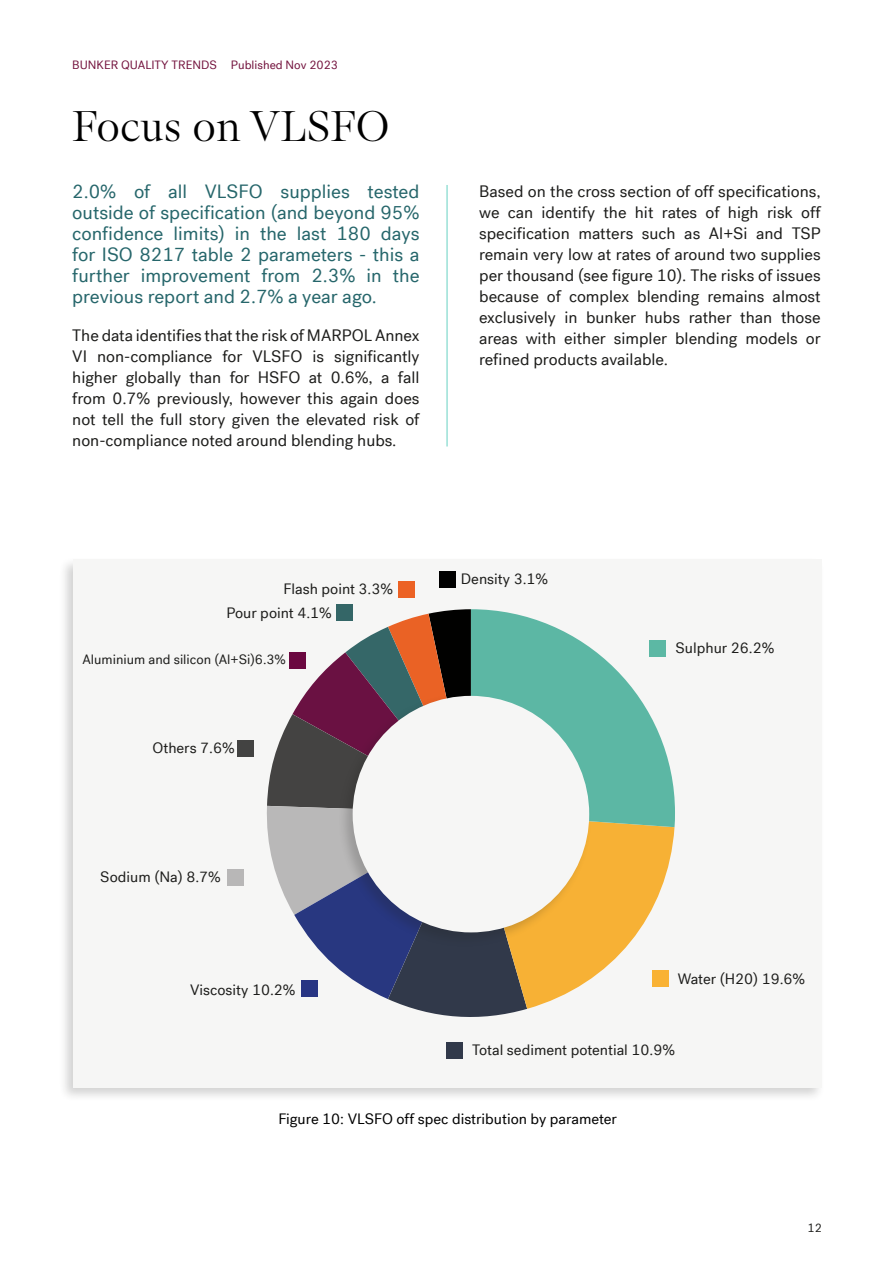
<style>
.page{position:relative;width:893px;height:1263px;background:#fff}
.page>*{position:absolute;margin:0;border:0;box-sizing:border-box;transform-origin:0 0}
.t1{font:300 43.05px "ABC Arizona Serif";color:#000}
.t2{font:19.2px/21px "Post Grotesk";color:#26666b;text-align:justify}
.t3{font:16.5px/21px "Post Grotesk";color:#1d1d1b;text-align:justify}
.t4{font:15px "Post Grotesk";color:#1d1d1b}
.t5{font:15px "Post Grotesk";color:#000}
.t6{font:13.5px "Post Grotesk";color:#1d1d1b}
.t7{font:12px "Post Grotesk";color:#73123d}
.t8{font:12px "Post Grotesk";color:#1d1d1b}
</style>
<div class="page">
<hr style="left:446px;top:185px;width:2px;height:261px;background:#78d6c9">
<div style="left:58px;top:556px;width:767px;height:546px;background:#1d1d1b;opacity:.2"></div>
<div style="left:74px;top:559px;width:748px;height:528px;background:#f6f6f5"></div>
<svg style="left:267px;top:609px;width:408px;height:408px"></svg>
<div style="left:338px;top:692px;width:254px;height:255px;background:#1d1d1b;opacity:.2"></div>
<div style="left:353px;top:696px;width:236px;height:236px;background:#f6f6f5;border-radius:50%"></div>
<div style="left:650px;top:640px;width:16px;height:17px;background:#5cb8a4"></div>
<div style="left:302px;top:981px;width:16px;height:16px;background:#283583"></div>
<div style="left:227px;top:869px;width:16px;height:16px;background:#b8b7b7"></div>
<div style="left:652px;top:971px;width:16px;height:16px;background:#f9b234"></div>
<div style="left:238px;top:740px;width:16px;height:16px;background:#434342"></div>
<div style="left:446px;top:1042px;width:17px;height:16px;background:#31394a"></div>
<div style="left:289px;top:652px;width:17px;height:16px;background:#6b0840"></div>
<div style="left:336px;top:605px;width:17px;height:16px;background:#346667"></div>
<div style="left:398px;top:582px;width:16px;height:16px;background:#ec6224"></div>
<div style="left:439px;top:571px;width:17px;height:16px;background:#000"></div>
<p class="t7" style="left:72px;top:58px;width:267px">BUNKER QUALITY TRENDS Published Nov 2023</p>
<h1 class="t1" style="left:72px;top:102px;width:319px">Focus on VLSFO</h1>
<p class="t2" style="left:72px;top:181px;width:349px">2.0% of all VLSFO supplies tested outside of specification (and beyond 95% confidence limits) in the last 180 days for ISO 8217 table 2 parameters - this a further improvement from 2.3% in the previous report and 2.7% a year ago.</p>
<p class="t3" style="left:72px;top:325px;width:349px">The data identifies that the risk of MARPOL Annex VI non-compliance for VLSFO is significantly higher globally than for HSFO at 0.6%, a fall from 0.7% previously, however this again does not tell the full story given the elevated risk of non-compliance noted around blending hubs.</p>
<p class="t3" style="left:479px;top:180px;width:343px">Based on the cross section of off specifications, we can identify the hit rates of high risk off specification matters such as Al+Si and TSP remain very low at rates of around two supplies per thousand (see figure 10). The risks of issues because of complex blending remains almost exclusively in bunker hubs rather than those areas with either simpler blending models or refined products available.</p>
<p class="t4" style="left:283px;top:580px;width:111px">Flash point 3.3%</p>
<p class="t4" style="left:226px;top:604px;width:107px">Pour point 4.1%</p>
<p class="t6" style="left:82px;top:651px;width:205px">Aluminium and silicon (Al+Si)6.3%</p>
<p class="t4" style="left:152px;top:739px;width:84px">Others 7.6%</p>
<p class="t4" style="left:100px;top:868px;width:122px">Sodium (Na) 8.7%</p>
<p class="t4" style="left:190px;top:981px;width:107px">Viscosity 10.2%</p>
<p class="t4" style="left:461px;top:570px;width:89px">Density 3.1%</p>
<p class="t4" style="left:676px;top:639px;width:100px">Sulphur 26.2%</p>
<p class="t4" style="left:678px;top:970px;width:129px">Water (H20) 19.6%</p>
<p class="t4" style="left:472px;top:1041px;width:204px">Total sediment potential 10.9%</p>
<p class="t5" style="left:278px;top:1110px;width:340px">Figure 10: VLSFO off spec distribution by parameter</p>
<p class="t8" style="left:808px;top:1221px;width:16px">12</p>
</div>
